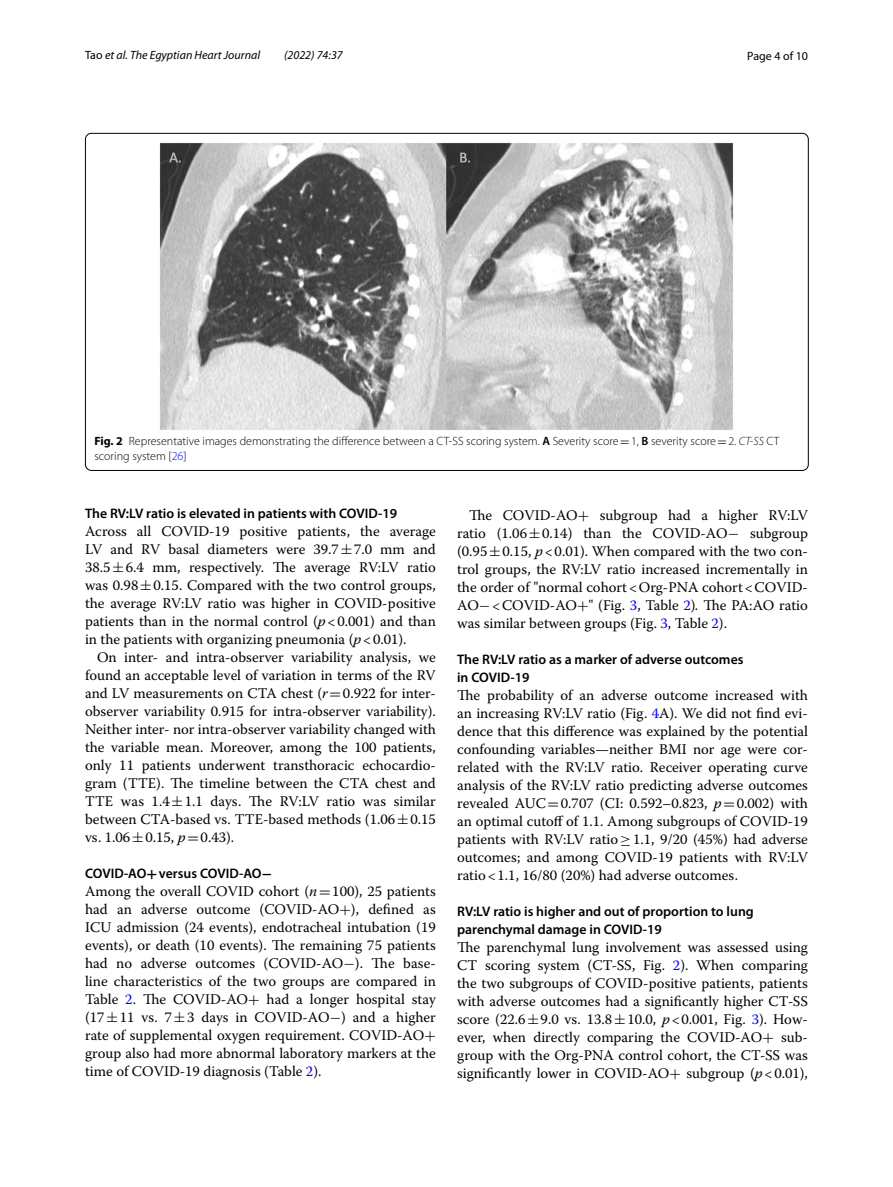
<style>
.page{position:relative;width:893px;height:1187px;background:#fff}
.page>*{position:absolute;margin:0;border:0;box-sizing:border-box;transform-origin:0 0}
.t1{font:14.7px/18px "Warnock Pro";color:#000;text-align:justify}
.t2{font:600 13.8px/18px "Myriad Pro";color:#000}
.t3{font:300 12px/15px "Myriad Pro";color:#000}
.t4{font:italic 12px "Myriad Pro";color:#000}
.t5{font:12px "Myriad Pro";color:#000}
.s1{font-style:normal}
.s2{font-weight:700}
.s3{font-weight:600}
.s4{font-family:"MTSY";font-weight:400}
.s5{font-style:italic}
.s6{color:#00f}
.s7{font-family:"MTSY"}
.s8{font-family:"SPSMTSYB Bold";font-weight:400}
</style>
<div class="page">
<img style="left:160px;top:142px;width:574px;height:288px">
<p class="t4" style="left:85px;top:48px;width:177px"><span class="s1">Tao</span> et al. The Egyptian Heart Journal</p>
<p class="t4" style="left:284px;top:48px;width:60px">(2022) 74:37</p>
<p class="t5" style="left:747px;top:48px;width:62px">Page 4 of 10</p>
<p class="t3" style="left:94px;top:434px;width:687px"><span class="s2">Fig. 2</span> Representative images demonstrating the difference between a CT-SS scoring system. <span class="s3">A</span> Severity score<span class="s4">=</span>1, <span class="s3">B</span> severity score<span class="s4">=</span>2. <span class="s5">CT-SS</span> CT scoring system [<span class="s6">26</span>]</p>
<p class="t2" style="left:85px;top:503px;width:314px">The RV:LV ratio is elevated in patients with COVID‑19</p>
<p class="t1" style="left:85px;top:521px;width:352px">Across all COVID-19 positive patients, the average LV and RV basal diameters were 39.7<span class="s7">±</span>7.0 mm and 38.5<span class="s7">±</span>6.4 mm, respectively. The average RV:LV ratio was 0.98<span class="s7">±</span>0.15. Compared with the two control groups, the average RV:LV ratio was higher in COVID-positive patients than in the normal control (<span class="s5">p</span>&lt;0.001) and than in the patients with organizing pneumonia (<span class="s5">p</span>&lt;0.01).</p>
<p class="t1" style="left:85px;top:647px;width:352px;text-indent:12px">On inter- and intra-observer variability analysis, we found an acceptable level of variation in terms of the RV and LV measurements on CTA chest (<span class="s5">r</span><span class="s7">=</span>0.922 for inter&shy;observer variability 0.915 for intra-observer variability).<br>Neither inter- nor intra-observer variability changed with the variable mean. Moreover, among the 100 patients, only 11 patients underwent transthoracic echocardio&shy;gram (TTE). The timeline between the CTA chest and TTE was 1.4<span class="s7">±</span>1.1 days. The RV:LV ratio was similar between CTA-based vs. TTE-based methods (1.06<span class="s7">±</span>0.15 vs. 1.06<span class="s7">±</span>0.15, <span class="s5">p</span><span class="s7">=</span>0.43).</p>
<p class="t2" style="left:85px;top:863px;width:189px">COVID‑AO<span class="s8">+</span>versus COVID‑AO<span class="s8">−</span></p>
<p class="t1" style="left:85px;top:881px;width:352px">Among the overall COVID cohort (<span class="s5">n</span><span class="s7">=</span>100), 25 patients had an adverse outcome (COVID-AO<span class="s7">+</span>), defined as ICU admission (24 events), endotracheal intubation (19 events), or death (10 events). The remaining 75 patients had no adverse outcomes (COVID-AO<span class="s7">−</span>). The base&shy;line characteristics of the two groups are compared in Table <span class="s6">2</span>. The COVID-AO<span class="s7">+</span> had a longer hospital stay (17<span class="s7">±</span>11 vs. 7<span class="s7">±</span>3 days in COVID-AO<span class="s7">−</span>) and a higher rate of supplemental oxygen requirement. COVID-AO<span class="s7">+ </span>group also had more abnormal laboratory markers at the time of COVID-19 diagnosis (Table <span class="s6">2</span>).</p>
<p class="t1" style="left:457px;top:506px;width:352px;text-indent:12px">The COVID-AO<span class="s7">+</span> subgroup had a higher RV:LV ratio (1.06<span class="s7">±</span>0.14) than the COVID-AO<span class="s7">−</span> subgroup (0.95<span class="s7">±</span>0.15, <span class="s5">p</span>&lt;0.01). When compared with the two con&shy;trol groups, the RV:LV ratio increased incrementally in the order of "normal cohort&lt;Org-PNA cohort&lt;COVID-AO<span class="s7">−</span>&lt;COVID-AO<span class="s7">+</span>" (Fig. <span class="s6">3</span>, Table <span class="s6">2</span>)<span class="s5">.</span> The PA:AO ratio was similar between groups (Fig. <span class="s6">3</span>, Table <span class="s6">2</span>).</p>
<p class="t2" style="left:457px;top:650px;width:288px">The RV:LV ratio as a marker of adverse outcomes in COVID‑19</p>
<p class="t1" style="left:457px;top:686px;width:352px">The probability of an adverse outcome increased with an increasing RV:LV ratio (Fig. <span class="s6">4</span>A). We did not find evi&shy;dence that this difference was explained by the potential confounding variables—neither BMI nor age were cor&shy;related with the RV:LV ratio. Receiver operating curve analysis of the RV:LV ratio predicting adverse outcomes revealed AUC<span class="s7">=</span>0.707 (CI: 0.592–0.823, <span class="s5">p</span><span class="s7">=</span>0.002) with an optimal cutoff of 1.1. Among subgroups of COVID-19 patients with RV:LV ratio<span class="s7">≥</span>1.1, 9/20 (45%) had adverse outcomes; and among COVID-19 patients with RV:LV ratio&lt;1.1, 16/80 (20%) had adverse outcomes.</p>
<p class="t2" style="left:457px;top:902px;width:298px">RV:LV ratio is higher and out of proportion to lung parenchymal damage in COVID‑19</p>
<p class="t1" style="left:457px;top:938px;width:352px">The parenchymal lung involvement was assessed using CT scoring system (CT-SS, Fig. <span class="s6">2</span>). When comparing the two subgroups of COVID-positive patients, patients with adverse outcomes had a significantly higher CT-SS score (22.6<span class="s7">±</span>9.0 vs. 13.8<span class="s7">±</span>10.0, <span class="s5">p</span>&lt;0.001, Fig. <span class="s6">3</span>). How&shy;ever, when directly comparing the COVID-AO<span class="s7">+</span> sub&shy;group with the Org-PNA control cohort, the CT-SS was significantly lower in COVID-AO<span class="s7">+</span> subgroup (<span class="s5">p</span>&lt;0.01),</p>
</div>
